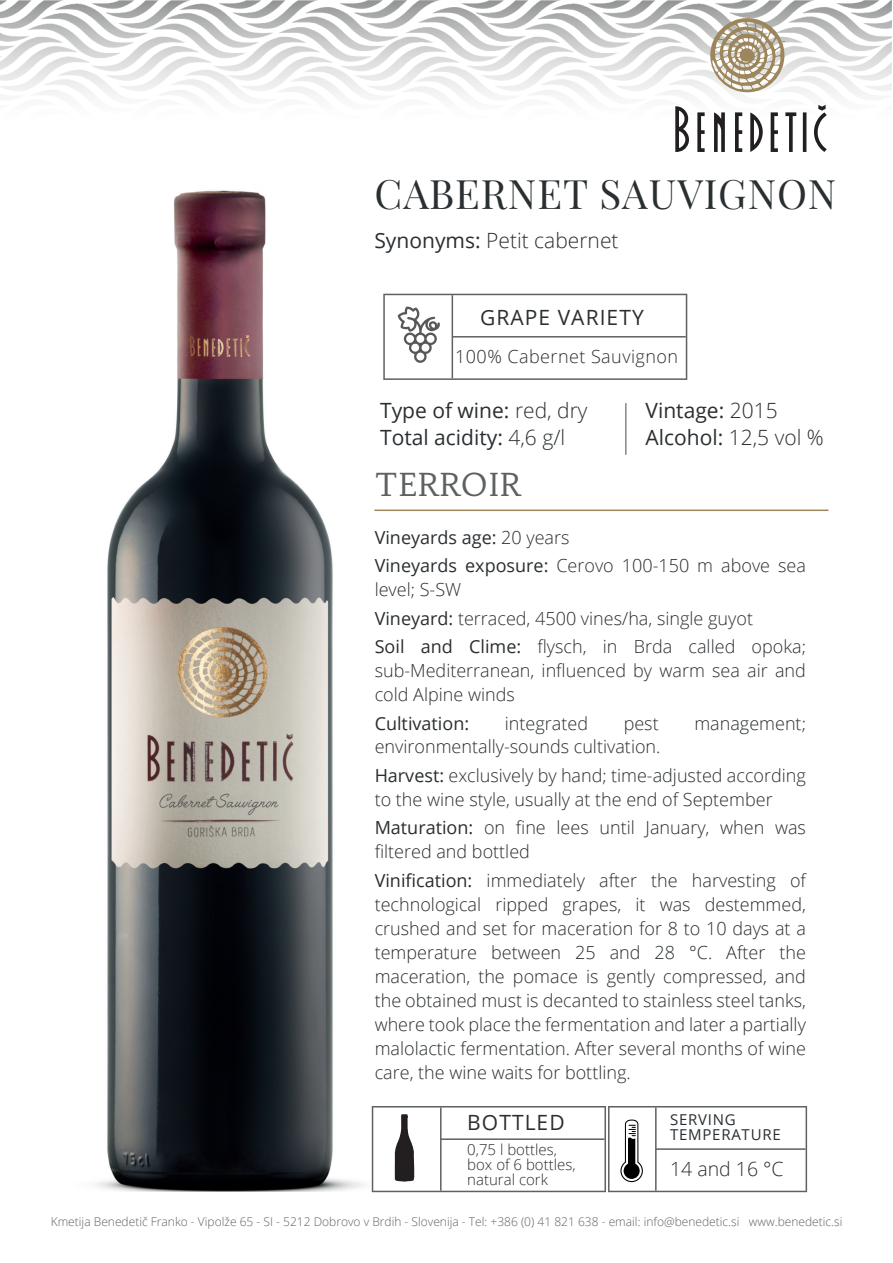
<style>
.page{position:relative;width:893px;height:1263px;background:#fff}
.page>*{position:absolute;margin:0;border:0;box-sizing:border-box;transform-origin:0 0}
.t1{font:40.5px "Playfair Display";letter-spacing:.025em;color:#2a2f32}
.t2{font:31.5px "Habibi";letter-spacing:.025em;color:#5d6162}
.t3{font:21px/27px "Open Sans";color:#2a2e31}
.t4{font:300 21px "Open Sans";color:#2a2e31}
.t5{font:21px "Open Sans";letter-spacing:.05em;color:#2a2e31}
.t6{font:300 19.5px "Open Sans";color:#292d2f}
.t7{font:300 18px/24px "Open Sans";color:#292d2f}
.t8{font:300 18px/28.5px "Open Sans";color:#2a2e31}
.t9{font:18px/28.5px "Open Sans";color:#2a2e31}
.t10{font:300 18px "Open Sans";letter-spacing:.025em;color:#2a2e31}
.t11{font:300 15px/15px "Open Sans";color:#292d2f}
.t12{font:15px/15px "Open Sans";letter-spacing:.05em;color:#2a2e31}
.t13{font:300 12px "Open Sans";color:#5d6162}
.s1{font-weight:400}
.s2{font-weight:300}
.s3{color:#2a2e31}
</style>
<div class="page">
<hr style="left:625px;top:403px;width:1px;height:52px;background:#5d6162">
<img style="left:95px;top:378px;width:269px;height:813px">
<img style="left:0;top:0;width:891px;height:378px">
<svg style="left:675px;top:106px;width:14px;height:46px"></svg>
<svg style="left:803px;top:112px;width:3px;height:40px"></svg>
<svg style="left:697px;top:112px;width:8px;height:40px"></svg>
<svg style="left:771px;top:112px;width:7px;height:40px"></svg>
<svg style="left:785px;top:112px;width:11px;height:40px"></svg>
<svg style="left:714px;top:112px;width:11px;height:40px"></svg>
<svg style="left:735px;top:112px;width:7px;height:40px"></svg>
<svg style="left:814px;top:105px;width:13px;height:47px"></svg>
<svg style="left:750px;top:112px;width:13px;height:40px"></svg>
<svg style="left:710px;top:18px;width:75px;height:74px"></svg>
<svg style="left:383px;top:294px;width:304px;height:86px"></svg>
<hr style="left:452px;top:295px;width:1px;height:83px;background:#5d6162">
<hr style="left:452px;top:336px;width:234px;height:2px;background:#5d6162">
<svg style="left:372px;top:1106px;width:435px;height:86px"></svg>
<hr style="left:374px;top:509px;width:454px;height:2px;background:#9d865b">
<h1 class="t1" style="left:374px;top:169px;width:463px">CABERNET SAUVIGNON</h1>
<p class="t4" style="left:374px;top:226px;width:246px"><span class="s1">Synonyms:</span> Petit cabernet</p>
<p class="t5" style="left:480px;top:302px;width:165px">GRAPE VARIETY</p>
<p class="t10" style="left:455px;top:344px;width:224px">100% Cabernet Sauvignon</p>
<p class="t3" style="left:380px;top:396px;width:209px">Type of wine: <span class="s2">red, dry<br></span>Total acidity: <span class="s2">4,6 g/l</span></p>
<h2 class="t2" style="left:374px;top:465px;width:148px">TERROIR</h2>
<p class="t3" style="left:646px;top:396px;width:180px">Vintage: <span class="s2">2015<br></span>Alcohol: <span class="s2">12,5 vol %</span></p>
<p class="t9" style="left:375px;top:522px;width:433px">Vineyards age: <span class="s2">20 years<br></span>Vineyards exposure: <span class="s2">Cerovo 100-150 m above sea</span></p>
<p class="t8" style="left:375px;top:575px;width:433px">level; S-SW<br><span class="s1">Vineyard:</span> terraced, 4500 vines/ha, single guyot<br><span class="s1">Soil and Clime:</span> flysch, in Brda called opoka;</p>
<p class="t8" style="left:375px;top:658px;width:433px;line-height:24px">sub-Mediterranean, influenced by warm sea air and cold Alpine winds</p>
<p class="t9" style="left:375px;top:708px;width:96px">Cultivation:</p>
<p class="t8" style="left:505px;top:708px;width:85px">integrated</p>
<p class="t8" style="left:624px;top:708px;width:37px">pest</p>
<p class="t8" style="left:694px;top:708px;width:113px">management;</p>
<p class="t7" style="left:375px;top:732px;width:433px;line-height:28.5px"><span class="s3">environmentally-sounds cultivation.<br></span><span class="s1">Harvest:</span> exclusively by hand; time-adjusted according</p>
<p class="t7" style="left:375px;top:785px;width:433px;line-height:28.5px">to the wine style, usually at the end of September<br><span class="s1">Maturation:</span> on fine lees until January, when was</p>
<p class="t7" style="left:375px;top:837px;width:433px;line-height:28.5px">filtered and bottled<br><span class="s1">Vinification:</span> immediately after the harvesting of</p>
<p class="t7" style="left:375px;top:892px;width:433px;text-align:justify">technological ripped grapes, it was destemmed, crushed and set for maceration for 8 to 10 days at a temperature between 25 and 28 °C. After the maceration, the pomace is gently compressed, and the obtained must is decanted to stainless steel tanks, where took place the fermentation and later a partially malolactic fermentation. After several months of wine care, the wine waits for bottling.</p>
<p class="t5" style="left:467px;top:1107px;width:99px">BOTTLED</p>
<p class="t12" style="left:670px;top:1112px;width:112px">SERVING<br>TEMPERATURE</p>
<p class="t11" style="left:467px;top:1142px;width:110px">0,75 l bottles, box of 6 bottles, natural cork</p>
<p class="t6" style="left:670px;top:1155px;width:115px">14 and 16 °C</p>
<p class="t13" style="left:51px;top:1213px;width:793px">Kmetija Benedetič Franko - Vipolže 65 - SI - 5212 Dobrovo v Brdih - Slovenija - Tel: +386 (0) 41 821 638 - email: info@benedetic.si www.benedetic.si</p>
</div>
